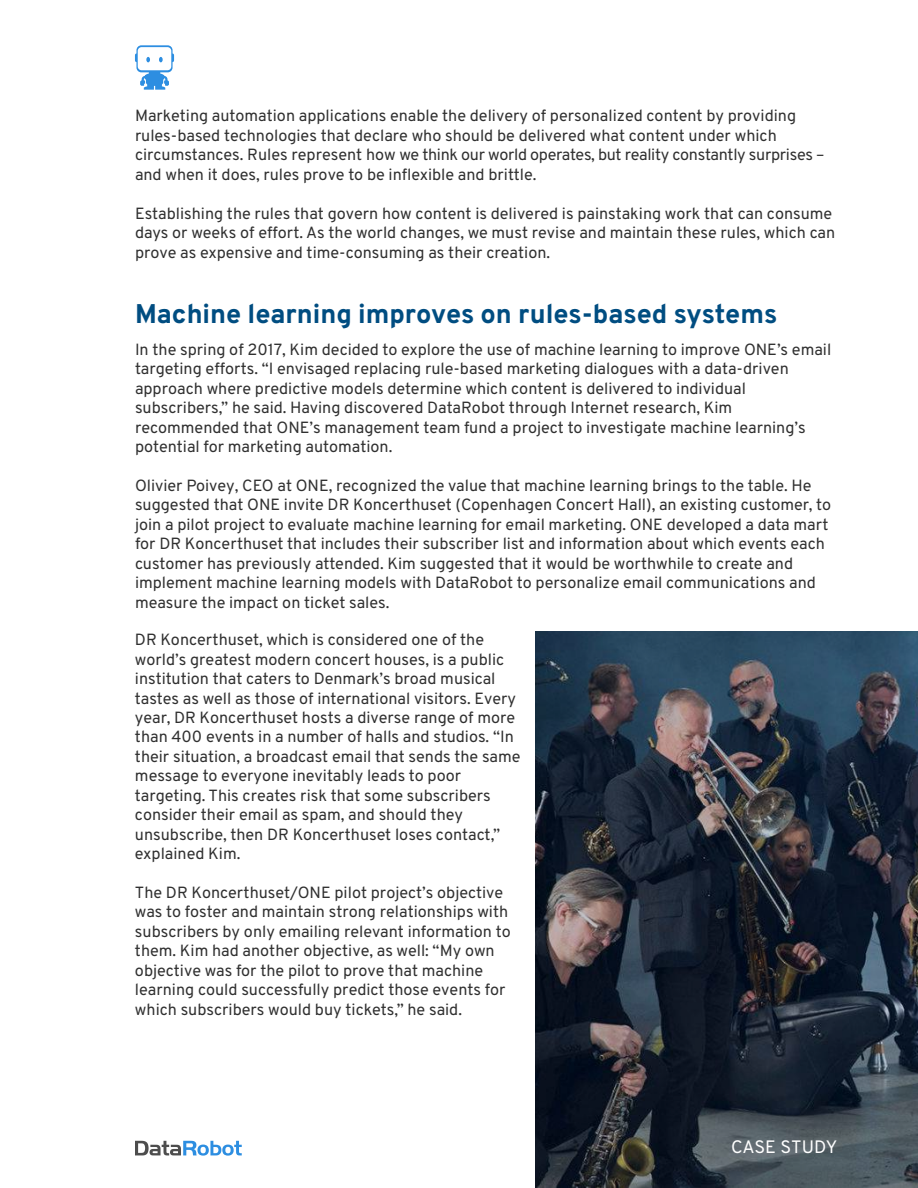
<style>
.page{position:relative;width:918px;height:1188px;background:#fff}
.page>*{position:absolute;margin:0;border:0;box-sizing:border-box;transform-origin:0 0}
.t1{font:800 27px "Overpass";color:#004d81}
.t2{font:18px "Overpass";letter-spacing:.005em;color:#fff}
.t3{font:16.2px/19.5px "Overpass";color:#303030}
</style>
<div class="page">
<svg style="left:535px;top:631px;width:383px;height:557px;background:#2a3340"></svg>
<svg style="left:135px;top:1141px;width:107px;height:15px"></svg>
<svg style="left:135px;top:45px;width:39px;height:45px"></svg>
<p class="t3" style="left:135px;top:106px;width:691px">Marketing automation applications enable the delivery of personalized content by providing rules-based technologies that declare who should be delivered what content under which circumstances. Rules represent how we think our world operates, but reality constantly surprises – and when it does, rules prove to be inflexible and brittle.</p>
<p class="t3" style="left:135px;top:203px;width:702px">Establishing the rules that govern how content is delivered is painstaking work that can consume days or weeks of effort. As the world changes, we must revise and maintain these rules, which can prove as expensive and time-consuming as their creation.</p>
<h1 class="t1" style="left:135px;top:297px;width:644px">Machine learning improves on rules-based systems</h1>
<p class="t3" style="left:135px;top:340px;width:698px">In the spring of 2017, Kim decided to explore the use of machine learning to improve ONE’s email targeting efforts. “I envisaged replacing rule-based marketing dialogues with a data-driven approach where predictive models determine which content is delivered to individual subscribers,” he said. Having discovered DataRobot through Internet research, Kim recommended that ONE’s management team fund a project to investigate machine learning’s potential for marketing automation.</p>
<p class="t3" style="left:135px;top:476px;width:698px">Olivier Poivey, CEO at ONE, recognized the value that machine learning brings to the table. He suggested that ONE invite DR Koncerthuset (Copenhagen Concert Hall), an existing customer, to join a pilot project to evaluate machine learning for email marketing. ONE developed a data mart for DR Koncerthuset that includes their subscriber list and information about which events each customer has previously attended. Kim suggested that it would be worthwhile to create and implement machine learning models with DataRobot to personalize email communications and measure the impact on ticket sales.</p>
<p class="t3" style="left:135px;top:630px;width:387px">DR Koncerthuset, which is considered one of the world’s greatest modern concert houses, is a public institution that caters to Denmark’s broad musical tastes as well as those of international visitors. Every year, DR Koncerthuset hosts a diverse range of more than 400 events in a number of halls and studios. “In their situation, a broadcast email that sends the same message to everyone inevitably leads to poor targeting. This creates risk that some subscribers consider their email as spam, and should they unsubscribe, then DR Koncerthuset loses contact,” explained Kim.</p>
<p class="t3" style="left:135px;top:883px;width:377px">The DR Koncerthuset/ONE pilot project’s objective was to foster and maintain strong relationships with subscribers by only emailing relevant information to them. Kim had another objective, as well: “My own objective was for the pilot to prove that machine learning could successfully predict those events for which subscribers would buy tickets,” he said.</p>
<p class="t2" style="left:731px;top:1136px;width:108px">CASE STUDY</p>
</div>
